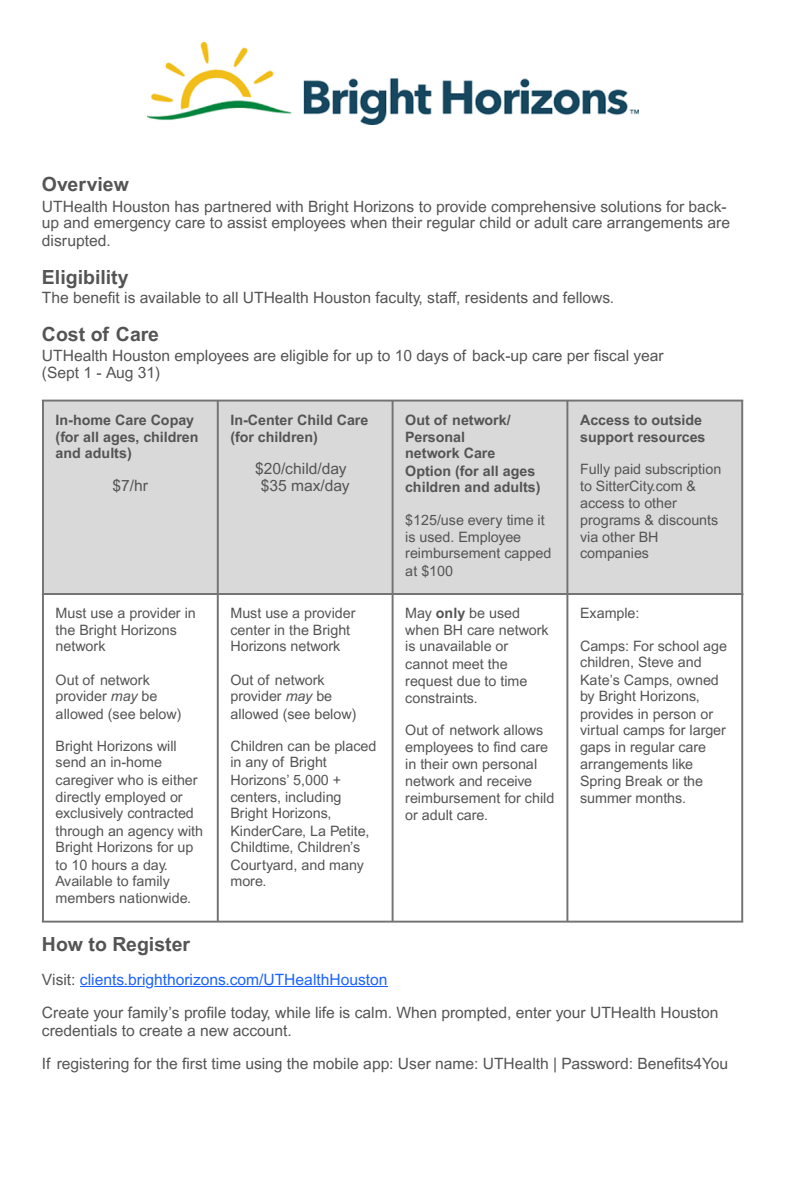
<style>
.page{position:relative;width:810px;height:1181px;background:#fff}
.page>*{position:absolute;margin:0;border:0;box-sizing:border-box;transform-origin:0 0}
.t1{font:700 19.5px "Arial MT Pro";color:#545454}
.t2{font:15.6px/17.5px "Arial MT Pro";color:#545454}
.t3{font:15.6px "Arial MT Pro";color:#1a62ff}
.t4{font:14.25px/17px "Arial MT Pro";color:#545454}
.t5{font:700 14.25px/16.5px "Arial MT Pro";color:#545454}
.s1{font-style:italic}
.s2{font-weight:700}
.s3{color:#545454}
</style>
<div class="page">
<hr style="left:80px;top:986px;width:308px;height:1px;background:#1a62ff">
<img style="left:147px;top:42px;width:491px;height:83px">
<div style="left:44px;top:401px;width:697px;height:192px;background:#d9d9d9"></div>
<hr style="left:42px;top:401px;width:2px;height:519px;background:#737373">
<hr style="left:217px;top:401px;width:2px;height:519px;background:#737373">
<hr style="left:392px;top:401px;width:2px;height:519px;background:#737373">
<hr style="left:566px;top:401px;width:2px;height:519px;background:#737373">
<hr style="left:741px;top:401px;width:2px;height:519px;background:#737373">
<hr style="left:42px;top:399px;width:701px;height:2px;background:#737373">
<hr style="left:42px;top:593px;width:701px;height:2px;background:#737373">
<hr style="left:42px;top:920px;width:701px;height:2px;background:#737373">
<h1 class="t1" style="left:42px;top:177px;width:88px">Overview</h1>
<h1 class="t2" style="left:42px;top:199px;width:690px;line-height:17.1px">UTHealth Houston has partnered with Bright Horizons to provide comprehensive solutions for back&shy;up and emergency care to assist employees when their regular child or adult care arrangements are disrupted.</h1>
<h1 class="t1" style="left:42px;top:269px;width:88px">Eligibility</h1>
<h1 class="t2" style="left:42px;top:291px;width:574px">The benefit is available to all UTHealth Houston faculty, staff, residents and fellows.</h1>
<h1 class="t1" style="left:42px;top:327px;width:119px">Cost of Care</h1>
<h1 class="t2" style="left:42px;top:348px;width:623px">UTHealth Houston employees are eligible for up to 10 days of back-up care per fiscal year (Sept 1 - Aug 31)</h1>
<h1 class="t5" style="left:56px;top:413px;width:145px">In-home Care Copay (for all ages, children and adults)</h1>
<p class="t2" style="left:113px;top:479px;width:37px">$7/hr</p>
<h1 class="t5" style="left:230px;top:413px;width:139px">In-Center Child Care (for children)</h1>
<p class="t2" style="left:255px;top:461px;width:96px;text-align:center">$20/child/day $35 max/day</p>
<p class="t4" style="left:56px;top:607px;width:142px;line-height:16.5px">Must use a provider in the Bright Horizons network</p>
<p class="t4" style="left:56px;top:673px;width:128px">Out of network provider <span class="s1">may</span> be allowed (see below)</p>
<p class="t4" style="left:56px;top:739px;width:149px">Bright Horizons will send an in-home caregiver who is either directly employed or exclusively contracted through an agency with<br>Bright Horizons for up to 10 hours a day.<br>Available to family members nationwide.</p>
<p class="t4" style="left:230px;top:607px;width:127px;line-height:16.5px">Must use a provider center in the Bright<br>Horizons network</p>
<p class="t4" style="left:230px;top:673px;width:128px">Out of network provider <span class="s1">may</span> be allowed (see below)</p>
<p class="t4" style="left:230px;top:739px;width:147px">Children can be placed in any of Bright<br>Horizons’ 5,000 + centers, including<br>Bright Horizons,<br>KinderCare, La Petite,<br>Childtime, Children’s<br>Courtyard, and many more.</p>
<h1 class="t5" style="left:405px;top:413px;width:137px">Out of network/<br>Personal<br>network Care<br>Option (for all ages children and adults)</h1>
<p class="t4" style="left:405px;top:513px;width:148px">$125/use every time it is used. Employee reimbursement capped at $100</p>
<p class="t4" style="left:405px;top:606px;width:145px">May <span class="s2">only</span> be used when BH care network is unavailable or cannot meet the request due to time constraints.</p>
<p class="t4" style="left:405px;top:723px;width:151px">Out of network allows employees to fi nd care in their own personal network and receive reimbursement for child or adult care.</p>
<h1 class="t5" style="left:580px;top:413px;width:127px">Access to outside support resources</h1>
<p class="t4" style="left:580px;top:462px;width:143px">Fully paid subscription to SitterCity.com &amp; access to other programs &amp; discounts via other BH companies</p>
<p class="t4" style="left:580px;top:606px;width:61px">Example:</p>
<p class="t4" style="left:580px;top:639px;width:148px">Camps: For school age children, Steve and<br>Kate’s Camps, owned by Bright Horizons, provides in person or virtual camps for larger gaps in regular care arrangements like<br>Spring Break or the summer months.</p>
<h1 class="t1" style="left:42px;top:936px;width:150px">How to Register</h1>
<p class="t3" style="left:42px;top:973px;width:347px"><span class="s3">Visit:</span> clients.brighthorizons.com/UTHealthHouston</p>
<p class="t2" style="left:42px;top:1006px;width:678px">Create your family’s profi le today, while life is calm. When prompted, enter your UTHealth Houston credentials to create a new account.</p>
<p class="t2" style="left:42px;top:1056px;width:688px">If registering for the first time using the mobile app: User name: UTHealth | Password: Benefits4You</p>
</div>
